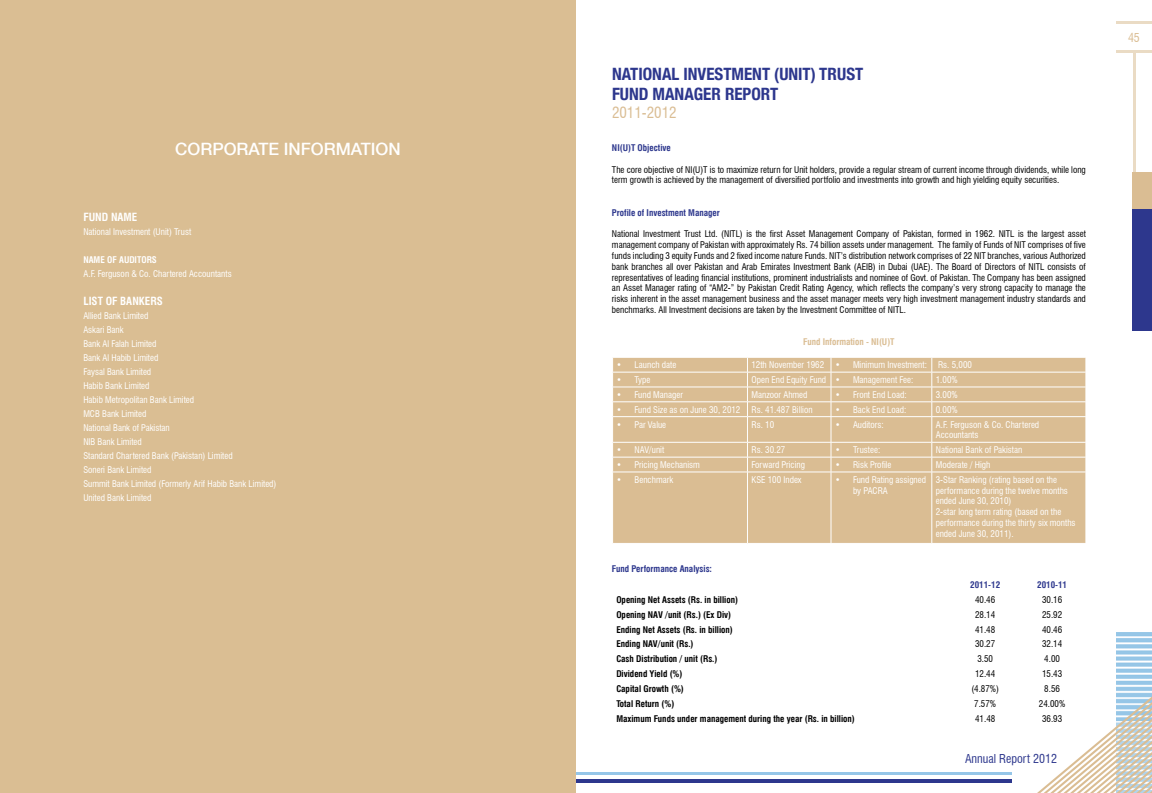
<style>
.page{position:relative;width:1152px;height:793px;background:#fff}
.page>*{position:absolute;margin:0;border:0;box-sizing:border-box;transform-origin:0 0}
.t1{font:700 condensed 17px/20.4px "Helvetica Neue";color:#2d378d}
.t2{font:500 17px "Helvetica Neue";color:#fff}
.t3{font:condensed 15px "Swiss 721 BT";color:#dabd93}
.t4{font:condensed 12px "Swiss 721 BT";color:#2d378d}
.t5{font:condensed 12px "Swiss 721 BT";color:#dabd93}
.t6{font:700 condensed 11px "Swiss 721 BT";color:#fff}
.t7{font:condensed 9px/10.8px "Swiss 721 BT";color:#000}
.t8{font:condensed 9px/14px "Swiss 721 BT";color:#fff}
.t9{font:700 condensed 9px "Swiss 721 BT";color:#000}
.t10{font:700 condensed 9px "Swiss 721 BT";color:#2d378d}
.t11{font:700 condensed 9px "Swiss 721 BT";color:#dabd93}
.t12{font:700 condensed 9px "Swiss 721 BT";color:#fff}
</style>
<div class="page">
<hr style="left:576px;top:780px;width:436px;height:3px;background:#2d378d">
<hr style="left:576px;top:772px;width:436px;height:2px;background:#95c6e8">
<svg style="left:1037px;top:696px;width:115px;height:97px"></svg>
<div style="left:1133px;top:208px;width:19px;height:122px;background:#2d378d"></div>
<div style="left:1133px;top:172px;width:19px;height:36px;background:#dabd93"></div>
<hr style="left:1133px;top:53px;width:2px;height:119px;background:#eadbc4">
<hr style="left:1116px;top:51px;width:36px;height:2px;background:#eadbc4">
<hr style="left:1116px;top:22px;width:36px;height:2px;background:#eadbc4">
<div style="left:0;top:0;width:576px;height:793px;background:#dabe93"></div>
<div style="left:613px;top:358px;width:473px;height:185px;background:#dabd93"></div>
<hr style="left:612px;top:372px;width:135px;height:1px;background:#fff">
<hr style="left:747px;top:372px;width:84px;height:1px;background:#fff">
<hr style="left:831px;top:372px;width:101px;height:1px;background:#fff">
<hr style="left:932px;top:372px;width:154px;height:1px;background:#fff">
<hr style="left:612px;top:387px;width:135px;height:1px;background:#fff">
<hr style="left:747px;top:387px;width:84px;height:1px;background:#fff">
<hr style="left:831px;top:387px;width:101px;height:1px;background:#fff">
<hr style="left:932px;top:387px;width:154px;height:1px;background:#fff">
<hr style="left:612px;top:402px;width:135px;height:1px;background:#fff">
<hr style="left:747px;top:402px;width:84px;height:1px;background:#fff">
<hr style="left:831px;top:402px;width:101px;height:1px;background:#fff">
<hr style="left:932px;top:402px;width:154px;height:1px;background:#fff">
<hr style="left:612px;top:416px;width:135px;height:1px;background:#fff">
<hr style="left:747px;top:416px;width:84px;height:1px;background:#fff">
<hr style="left:831px;top:416px;width:101px;height:1px;background:#fff">
<hr style="left:932px;top:416px;width:154px;height:1px;background:#fff">
<hr style="left:612px;top:442px;width:135px;height:1px;background:#fff">
<hr style="left:747px;top:442px;width:84px;height:1px;background:#fff">
<hr style="left:831px;top:442px;width:101px;height:1px;background:#fff">
<hr style="left:932px;top:442px;width:154px;height:1px;background:#fff">
<hr style="left:612px;top:457px;width:135px;height:1px;background:#fff">
<hr style="left:747px;top:457px;width:84px;height:1px;background:#fff">
<svg style="left:747px;top:358px;width:1px;height:114px"></svg>
<hr style="left:831px;top:457px;width:101px;height:1px;background:#fff">
<svg style="left:831px;top:358px;width:1px;height:114px"></svg>
<hr style="left:932px;top:457px;width:154px;height:1px;background:#fff">
<svg style="left:932px;top:358px;width:1px;height:114px"></svg>
<hr style="left:612px;top:472px;width:135px;height:1px;background:#fff">
<hr style="left:747px;top:472px;width:84px;height:1px;background:#fff">
<hr style="left:747px;top:472px;width:1px;height:71px;background:#fff">
<hr style="left:831px;top:472px;width:101px;height:1px;background:#fff">
<hr style="left:831px;top:472px;width:1px;height:71px;background:#fff">
<hr style="left:932px;top:472px;width:154px;height:1px;background:#fff">
<hr style="left:932px;top:472px;width:1px;height:71px;background:#fff">
<h1 class="t2" style="left:175px;top:139px;width:227px">CORPORATE INFORMATION</h1>
<p class="t6" style="left:83px;top:211px;width:56px">FUND NAME</p>
<p class="t8" style="left:83px;top:225px;width:109px">National Investment (Unit) Trust</p>
<p class="t12" style="left:83px;top:254px;width:75px">NAME OF AUDITORS</p>
<p class="t8" style="left:83px;top:267px;width:150px">A.F. Ferguson &amp; Co. Chartered Accountants</p>
<p class="t6" style="left:83px;top:295px;width:81px">LIST OF BANKERS</p>
<p class="t8" style="left:83px;top:309px;width:195px">Allied Bank Limited<br>Askari Bank<br>Bank Al Falah Limited<br>Bank Al Habib Limited<br>Faysal Bank Limited<br>Habib Bank Limited<br>Habib Metropolitan Bank Limited<br>MCB Bank Limited<br>National Bank of Pakistan<br>NIB Bank Limited<br>Standard Chartered Bank (Pakistan) Limited<br>Soneri Bank Limited<br>Summit Bank Limited (Formerly Arif Habib Bank Limited)<br>United Bank Limited</p>
<h1 class="t1" style="left:612px;top:63px;width:253px">NATIONAL INVESTMENT (UNIT) TRUST<br>FUND MANAGER REPORT</h1>
<h2 class="t3" style="left:612px;top:104px;width:66px">2011-2012</h2>
<p class="t10" style="left:612px;top:142px;width:60px">NI(U)T Objective</p>
<p class="t7" style="left:612px;top:164px;width:475px">The core objective of NI(U)T is to maximize return for Unit holders, provide a regular stream of current income through dividends, while long term growth is achieved by the management of diversified portfolio and investments into growth and high yielding equity securities.</p>
<p class="t10" style="left:612px;top:207px;width:109px">Profile of Investment Manager</p>
<p class="t7" style="left:612px;top:229px;width:475px;text-align:justify">National Investment Trust Ltd. (NITL) is the first Asset Management Company of Pakistan, formed in 1962. NITL is the largest asset management company of Pakistan with approximately Rs. 74 billion assets under management. The family of Funds of NIT comprises of five funds including 3 equity Funds and 2 fixed income nature Funds. NIT’s distribution network comprises of 22 NIT branches, various Authorized bank branches all over Pakistan and Arab Emirates Investment Bank (AEIB) in Dubai (UAE). The Board of Directors of NITL consists of representatives of leading financial institutions, prominent industrialists and nominee of Govt. of Pakistan. The Company has been assigned an Asset Manager rating of “AM2-” by Pakistan Credit Rating Agency, which reflects the company’s very strong capacity to manage the risks inherent in the asset management business and the asset manager meets very high investment management industry standards and benchmarks. All Investment decisions are taken by the Investment Committee of NITL.</p>
<p class="t11" style="left:803px;top:337px;width:93px">Fund Information - NI(U)T</p>
<p class="t8" style="left:617px;top:358px;width:61px">• Launch date</p>
<p class="t8" style="left:751px;top:358px;width:90px">12th November 1962 •</p>
<p class="t8" style="left:853px;top:358px;width:120px">Minimum Investment: Rs. 5,000</p>
<p class="t8" style="left:617px;top:373px;width:35px">• Type</p>
<p class="t8" style="left:751px;top:373px;width:90px">Open End Equity Fund •</p>
<p class="t8" style="left:853px;top:373px;width:62px">Management Fee:</p>
<p class="t8" style="left:936px;top:373px;width:23px">1.00%</p>
<p class="t8" style="left:617px;top:388px;width:68px">• Fund Manager</p>
<p class="t8" style="left:751px;top:388px;width:58px">Manzoor Ahmed</p>
<p class="t8" style="left:835px;top:388px;width:73px">• Front End Load:</p>
<p class="t8" style="left:936px;top:388px;width:23px">3.00%</p>
<p class="t8" style="left:617px;top:402px;width:198px">• Fund Size as on June 30, 2012 Rs. 41.487 Billion</p>
<p class="t8" style="left:835px;top:402px;width:73px">• Back End Load:</p>
<p class="t8" style="left:936px;top:402px;width:23px">0.00%</p>
<p class="t8" style="left:617px;top:417px;width:51px">• Par Value</p>
<p class="t8" style="left:751px;top:417px;width:24px">Rs. 10</p>
<p class="t8" style="left:835px;top:417px;width:50px">• Auditors:</p>
<p class="t8" style="left:936px;top:419px;width:105px;line-height:10.8px">A.F. Ferguson &amp; Co. Chartered<br>Accountants</p>
<p class="t8" style="left:617px;top:443px;width:49px">• NAV/unit</p>
<p class="t8" style="left:751px;top:443px;width:35px">Rs. 30.27</p>
<p class="t8" style="left:835px;top:443px;width:47px">• Trustee:</p>
<p class="t8" style="left:936px;top:443px;width:88px">National Bank of Pakistan</p>
<p class="t8" style="left:617px;top:458px;width:85px">• Pricing Mechanism</p>
<p class="t8" style="left:751px;top:458px;width:55px">Forward Pricing</p>
<p class="t8" style="left:835px;top:458px;width:58px">• Risk Profile</p>
<p class="t8" style="left:936px;top:458px;width:56px">Moderate / High</p>
<p class="t8" style="left:617px;top:473px;width:58px">• Benchmark</p>
<p class="t8" style="left:751px;top:473px;width:52px">KSE 100 Index</p>
<p class="t8" style="left:853px;top:474px;width:75px;line-height:10.8px;text-indent:-18px">• Fund Rating assigned by PACRA</p>
<p class="t8" style="left:936px;top:474px;width:141px;line-height:10.8px">3-Star Ranking (rating based on the performance during the twelve months ended June 30, 2010)<br>2-star long term rating (based on the performance during the thirty six months ended June 30, 2011).</p>
<p class="t10" style="left:612px;top:564px;width:102px">Fund Performance Analysis:</p>
<p class="t10" style="left:970px;top:579px;width:31px">2011-12</p>
<p class="t10" style="left:1037px;top:579px;width:31px">2010-11</p>
<p class="t9" style="left:616px;top:594px;width:123px">Opening Net Assets (Rs. in billion)</p>
<p class="t7" style="left:975px;top:594px;width:22px">40.46</p>
<p class="t7" style="left:1042px;top:594px;width:22px">30.16</p>
<p class="t9" style="left:616px;top:609px;width:116px">Opening NAV /unit (Rs.) (Ex Div)</p>
<p class="t7" style="left:975px;top:609px;width:22px">28.14</p>
<p class="t7" style="left:1042px;top:609px;width:22px">25.92</p>
<p class="t9" style="left:616px;top:624px;width:118px">Ending Net Assets (Rs. in billion)</p>
<p class="t7" style="left:975px;top:624px;width:22px">41.48</p>
<p class="t7" style="left:1042px;top:624px;width:22px">40.46</p>
<p class="t9" style="left:616px;top:639px;width:79px">Ending NAV/unit (Rs.)</p>
<p class="t7" style="left:975px;top:639px;width:22px">30.27</p>
<p class="t7" style="left:1042px;top:639px;width:22px">32.14</p>
<p class="t9" style="left:616px;top:654px;width:103px">Cash Distribution / unit (Rs.)</p>
<p class="t7" style="left:977px;top:654px;width:17px">3.50</p>
<p class="t7" style="left:1044px;top:654px;width:17px">4.00</p>
<p class="t9" style="left:616px;top:668px;width:68px">Dividend Yield (%)</p>
<p class="t7" style="left:975px;top:668px;width:22px">12.44</p>
<p class="t7" style="left:1042px;top:668px;width:22px">15.43</p>
<p class="t9" style="left:616px;top:683px;width:69px">Capital Growth (%)</p>
<p class="t7" style="left:971px;top:683px;width:29px">(4.87%)</p>
<p class="t7" style="left:1044px;top:683px;width:17px">8.56</p>
<p class="t9" style="left:616px;top:698px;width:60px">Total Return (%)</p>
<p class="t7" style="left:974px;top:698px;width:23px">7.57%</p>
<p class="t7" style="left:1039px;top:698px;width:28px">24.00%</p>
<p class="t9" style="left:616px;top:713px;width:240px">Maximum Funds under management during the year (Rs. in billion)</p>
<p class="t7" style="left:975px;top:713px;width:22px">41.48</p>
<p class="t7" style="left:1042px;top:713px;width:22px">36.93</p>
<h3 class="t4" style="left:965px;top:751px;width:94px">Annual Report 2012</h3>
<h3 class="t5" style="left:1128px;top:30px;width:13px">45</h3>
</div>
